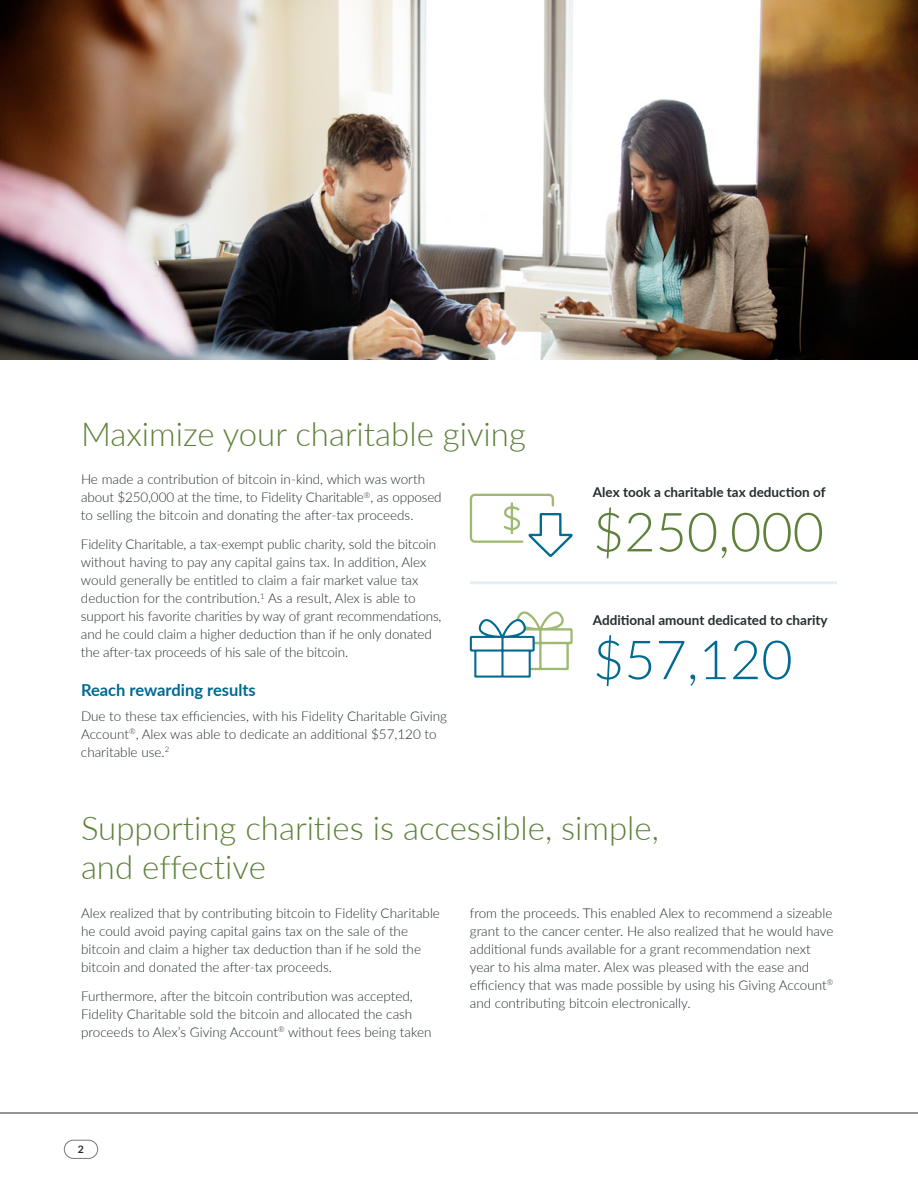
<style>
.page{position:relative;width:918px;height:1188px;background:#fff}
.page>*{position:absolute;margin:0;border:0;box-sizing:border-box;transform-origin:0 0}
.t1{font:300 54px "Lato";color:#5d8139}
.t2{font:300 54px "Lato";color:#006a92}
.t3{font:300 33px/39px "Lato";color:#5d8139}
.t4{font:700 16.5px "Lato";color:#006a92}
.t5{font:300 13.5px/18px "Lato";color:#242d30}
.t6{font:700 13.5px "Lato";color:#242d30}
.t7{font:700 10.5px "Lato";color:#242d30}
</style>
<div class="page">
<div style="left:64px;top:1140px;width:34px;height:19px;border:1px solid #78787b;border-radius:9px"></div>
<hr style="left:0;top:1113px;width:918px;height:1px;background:#242d30">
<img style="left:0;top:0;width:918px;height:360px">
<svg style="left:470px;top:493px;width:103px;height:64px"></svg>
<svg style="left:470px;top:611px;width:103px;height:67px"></svg>
<hr style="left:470px;top:581px;width:367px;height:3px;background:#e6eef5">
<h2 class="t3" style="left:81px;top:414px;width:446px">Maximize your charitable giving</h2>
<p class="t5" style="left:81px;top:470px;width:362px">He made a contribution of bitcoin in-kind, which was worth about $250,000 at the time, to Fidelity Charitable<sup>®</sup>, as opposed to selling the bitcoin and donating the after-tax proceeds.</p>
<p class="t5" style="left:81px;top:535px;width:362px">Fidelity Charitable, a tax-exempt public charity, sold the bitcoin without having to pay any capital gains tax. In addition, Alex would generally be entitled to claim a fair market value tax deduction for the contribution.<sup>1</sup> As a result, Alex is able to support his favorite charities by way of grant recommendations, and he could claim a higher deduction than if he only donated the after-tax proceeds of his sale of the bitcoin.</p>
<p class="t4" style="left:81px;top:678px;width:176px">Reach rewarding results</p>
<p class="t5" style="left:81px;top:706px;width:368px">Due to these tax efficiencies, with his Fidelity Charitable Giving<br>Account<sup>®</sup>, Alex was able to dedicate an additional $57,120 to charitable use.<sup>2</sup></p>
<p class="t6" style="left:593px;top:483px;width:234px">Alex took a charitable tax deduction of</p>
<h1 class="t1" style="left:593px;top:494px;width:233px">$250,000</h1>
<p class="t6" style="left:593px;top:610px;width:236px">Additional amount dedicated to charity</p>
<h1 class="t2" style="left:593px;top:622px;width:201px">$57,120</h1>
<h2 class="t3" style="left:81px;top:807px;width:580px">Supporting charities is accessible, simple, and effective</h2>
<p class="t5" style="left:81px;top:903px;width:361px">Alex realized that by contributing bitcoin to Fidelity Charitable he could avoid paying capital gains tax on the sale of the bitcoin and claim a higher tax deduction than if he sold the bitcoin and donated the after-tax proceeds.</p>
<p class="t5" style="left:81px;top:986px;width:352px">Furthermore, after the bitcoin contribution was accepted,<br>Fidelity Charitable sold the bitcoin and allocated the cash proceeds to Alex’s Giving Account<sup>®</sup> without fees being taken</p>
<p class="t5" style="left:470px;top:903px;width:365px">from the proceeds. This enabled Alex to recommend a sizeable grant to the cancer center. He also realized that he would have additional funds available for a grant recommendation next year to his alma mater. Alex was pleased with the ease and efficiency that was made possible by using his Giving Account<sup>® </sup>and contributing bitcoin electronically.</p>
<p class="t7" style="left:78px;top:1141px;width:8px">2</p>
</div>
